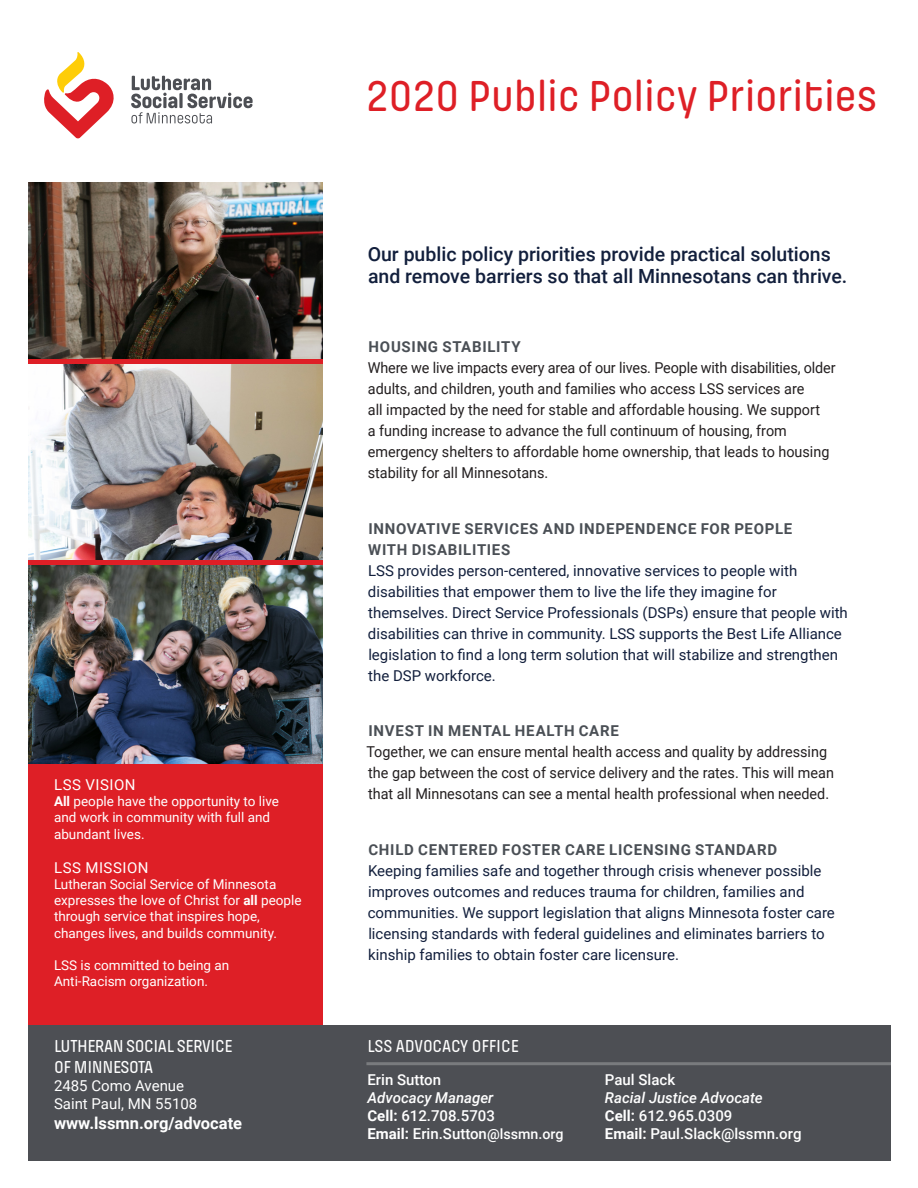
<style>
.page{position:relative;width:918px;height:1188px;background:#fff}
.page>*{position:absolute;margin:0;border:0;box-sizing:border-box;transform-origin:0 0}
.t1{font:500 45px "Pilcrow Soft";letter-spacing:-.01em;color:#de1f26}
.t2{font:500 19.5px/22.5px "Roboto";color:#121f3c}
.t3{font:500 18px "Pilcrow Soft";letter-spacing:-.02em;color:#fff}
.t4{font:700 16.5px "Roboto";color:#fff}
.t5{font:15px/21px "Roboto";color:#121f3c}
.t6{font:15px/21px "Roboto";color:#231f20;scale:.96 1}
.t7{font:500 15px "Roboto";color:#fff}
.t8{font:italic 500 15px "Roboto";color:#fff}
.t9{font:15px "Roboto";color:#fff}
.t10{font:15px "Roboto";letter-spacing:.035em;color:#fff}
.t11{font:13.5px/16.2px "Roboto";color:#fff}
.s1{font-weight:700}
.s2{font-weight:700;color:#4a4f55}
.s3{font-size:14.25px}
</style>
<div class="page">
<div style="left:28px;top:184px;width:295px;height:866px;background:#de1f26"></div>
<svg style="left:131px;top:76px;width:122px;height:48px"></svg>
<svg style="left:44px;top:52px;width:70px;height:87px"></svg>
<div style="left:28px;top:1025px;width:863px;height:135px;background:#4d4f54"></div>
<hr style="left:366px;top:1062px;width:525px;height:3px;background:#797b7e">
<img style="left:28px;top:182px;width:295px;height:177px">
<img style="left:28px;top:566px;width:295px;height:197px">
<img style="left:28px;top:365px;width:295px;height:195px">
<p class="t10" style="left:54px;top:774px;width:83px">LSS VISION</p>
<p class="t11" style="left:54px;top:793px;width:226px"><span class="s1">All</span> people have the opportunity to live and work in community with full and abundant lives.</p>
<p class="t10" style="left:54px;top:857px;width:96px">LSS MISSION</p>
<p class="t11" style="left:54px;top:876px;width:249px">Lutheran Social Service of Minnesota expresses the love of Christ for <span class="s1">all</span> people through service that inspires hope, changes lives, and builds community.</p>
<p class="t11" style="left:54px;top:957px;width:177px">LSS is committed to being an<br>Anti-Racism organization.</p>
<p class="t3" style="left:54px;top:1037px;width:180px">LUTHERAN SOCIAL SERVICE</p>
<p class="t3" style="left:54px;top:1058px;width:101px">OF MINNESOTA</p>
<p class="t9" style="left:54px;top:1075px;width:132px">2485 Como Avenue</p>
<p class="t9" style="left:54px;top:1093px;width:145px">Saint Paul, MN 55108</p>
<p class="t4" style="left:54px;top:1111px;width:190px">www.lssmn.org/advocate</p>
<p class="t1" style="left:366px;top:74px;width:513px">2020 Public Policy Priorities</p>
<p class="t2" style="left:368px;top:242px;width:481px">Our public policy priorities provide practical solutions and remove barriers so that all Minnesotans can thrive.</p>
<p class="t6" style="left:368px;top:336px;width:489px"><span class="s2">HOUSING STABILITY<br></span>Where we live impacts every area of our lives. People with disabilities, older adults, and children, youth and families who access LSS services are<br>all impacted by the need for stable and affordable housing. We support<br>a funding increase to advance the full continuum of housing, from emergency shelters to affordable home ownership, that leads to housing stability for all Minnesotans.</p>
<p class="t5" style="left:368px;top:517px;width:481px"><span class="s2">INNOVATIVE SERVICES AND INDEPENDENCE FOR PEOPLE<br>WITH DISABILITIES<br></span>LSS provides person-centered, innovative services to people with disabilities that empower them to live the life they imagine for themselves. Direct Service Professionals (DSPs) ensure that people with disabilities can thrive in community. LSS supports the Best Life Alliance legislation to find a long term solution that will stabilize and strengthen the DSP workforce.</p>
<p class="t6" style="left:366px;top:720px;width:489px"><span class="s2">INVEST IN MENTAL HEALTH CARE<br></span>Together, we can ensure mental health access and quality by addressing the gap between the cost of service delivery and the rates. This will mean that all Minnesotans can see a mental health professional when needed.</p>
<p class="t5" style="left:368px;top:838px;width:469px"><span class="s2">CHILD CENTERED FOSTER CARE LICENSING STANDARD<br></span>Keeping families safe and together through crisis whenever possible improves outcomes and reduces trauma for children, families and communities. We support legislation that aligns Minnesota foster care licensing standards with federal guidelines and eliminates barriers to kinship families to obtain foster care licensure.</p>
<p class="t3" style="left:368px;top:1037px;width:153px">LSS ADVOCACY OFFICE</p>
<p class="t7" style="left:368px;top:1069px;width:75px">Erin Sutton</p>
<p class="t8" style="left:368px;top:1087px;width:128px">Advocacy Manager</p>
<p class="t7" style="left:368px;top:1105px;width:129px"><span class="s1">Cell:</span> 612.708.5703</p>
<p class="t7" style="left:368px;top:1123px;width:197px"><span class="s1">Email:</span> Erin.Sutton<span class="s3">@lssmn.org</span></p>
<p class="t7" style="left:605px;top:1070px;width:72px">Paul Slack</p>
<p class="t8" style="left:605px;top:1088px;width:159px">Racial Justice Advocate</p>
<p class="t7" style="left:605px;top:1106px;width:129px"><span class="s1">Cell:</span> 612.965.0309</p>
<p class="t7" style="left:605px;top:1124px;width:198px"><span class="s1">Email:</span> Paul.Slack@lssmn.org</p>
</div>
